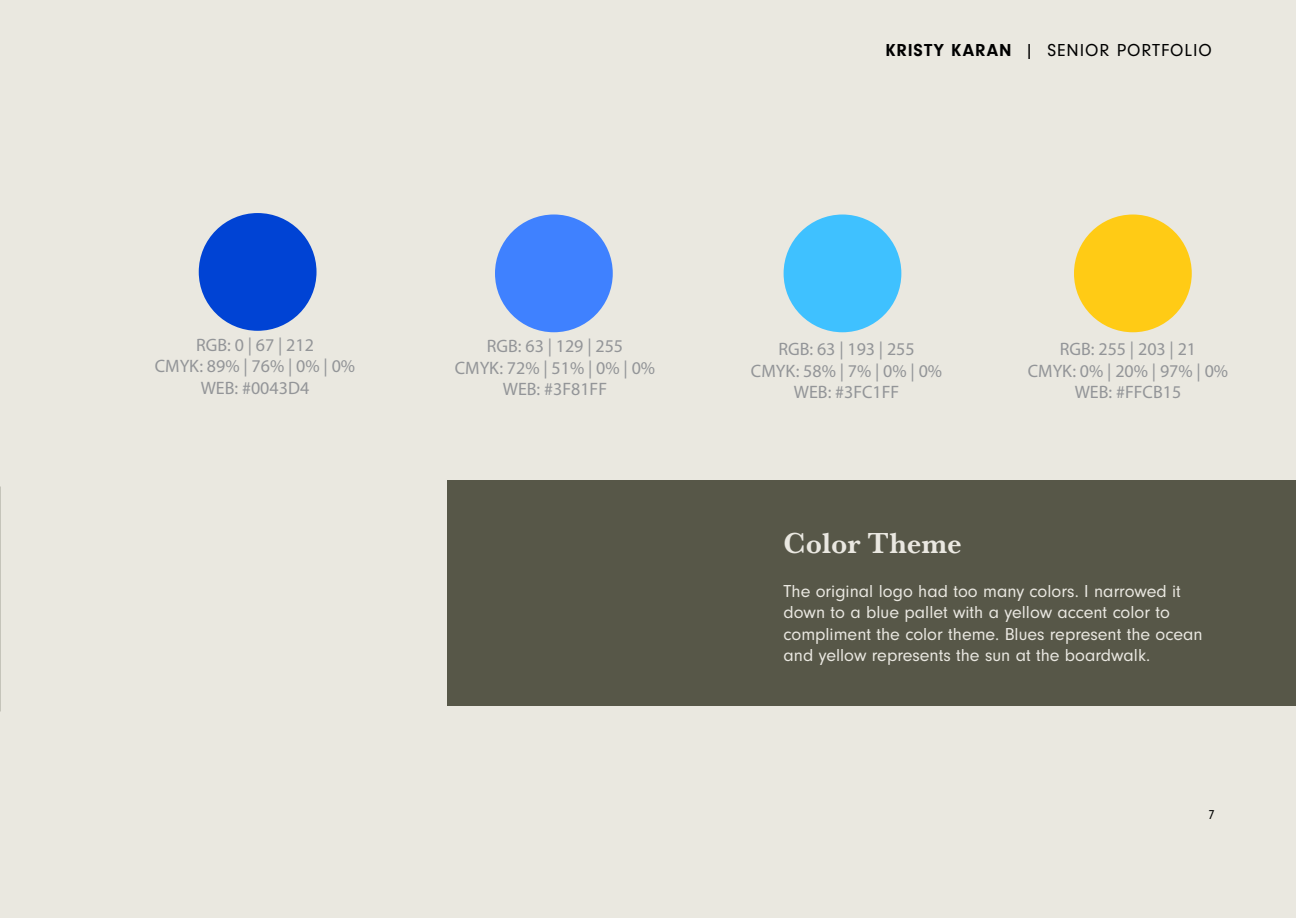
<style>
.page{position:relative;width:1296px;height:918px;background:#eae8e0}
.page>*{position:absolute;margin:0;border:0;box-sizing:border-box;transform-origin:0 0}
.t1{font:700 30px "Baskerville URW";color:#eae8e1}
.t2{font:18px/21.6px "Neuzeit Gro";color:#eae8e1}
.t3{font:18px/21.6px "Myriad Pro";color:#939598;text-align:center}
.t4{font:18px "Neuzeit Gro";letter-spacing:.05em;color:#000}
.t5{font:13.5px "Neuzeit Gro";color:#000}
.s1{font-weight:700}
</style>
<div class="page">
<div style="left:447px;top:480px;width:849px;height:225px;background:#575748"></div>
<div style="left:199px;top:213px;width:118px;height:118px;background:#0043d4;border-radius:50%"></div>
<div style="left:495px;top:215px;width:118px;height:117px;background:#3f81ff;border-radius:50%"></div>
<div style="left:784px;top:215px;width:117px;height:117px;background:#3fc1ff;border-radius:50%"></div>
<div style="left:1074px;top:215px;width:118px;height:117px;background:#ffcb15;border-radius:50%"></div>
<p class="t4" style="left:885px;top:41px;width:328px"><span class="s1">KRISTY KARAN</span> | SENIOR PORTFOLIO</p>
<p class="t3" style="left:155px;top:334px;width:202px">RGB: 0 | 67 | 212<br>CMYK: 89% | 76% | 0% | 0%<br>WEB: #0043D4</p>
<p class="t3" style="left:455px;top:335px;width:202px">RGB: 63 | 129 | 255<br>CMYK: 72% | 51% | 0% | 0%<br>WEB: #3F81FF</p>
<p class="t3" style="left:751px;top:338px;width:193px">RGB: 63 | 193 | 255<br>CMYK: 58% | 7% | 0% | 0%<br>WEB: #3FC1FF</p>
<p class="t3" style="left:1028px;top:338px;width:202px">RGB: 255 | 203 | 21<br>CMYK: 0% | 20% | 97% | 0%<br>WEB: #FFCB15</p>
<h1 class="t1" style="left:784px;top:522px;width:180px">Color Theme</h1>
<p class="t2" style="left:784px;top:580px;width:421px">The original logo had too many colors. I narrowed it down to a blue pallet with a yellow accent color to compliment the color theme. Blues represent the ocean and yellow represents the sun at the boardwalk.</p>
<p class="t5" style="left:1208px;top:807px;width:8px">7</p>
</div>
